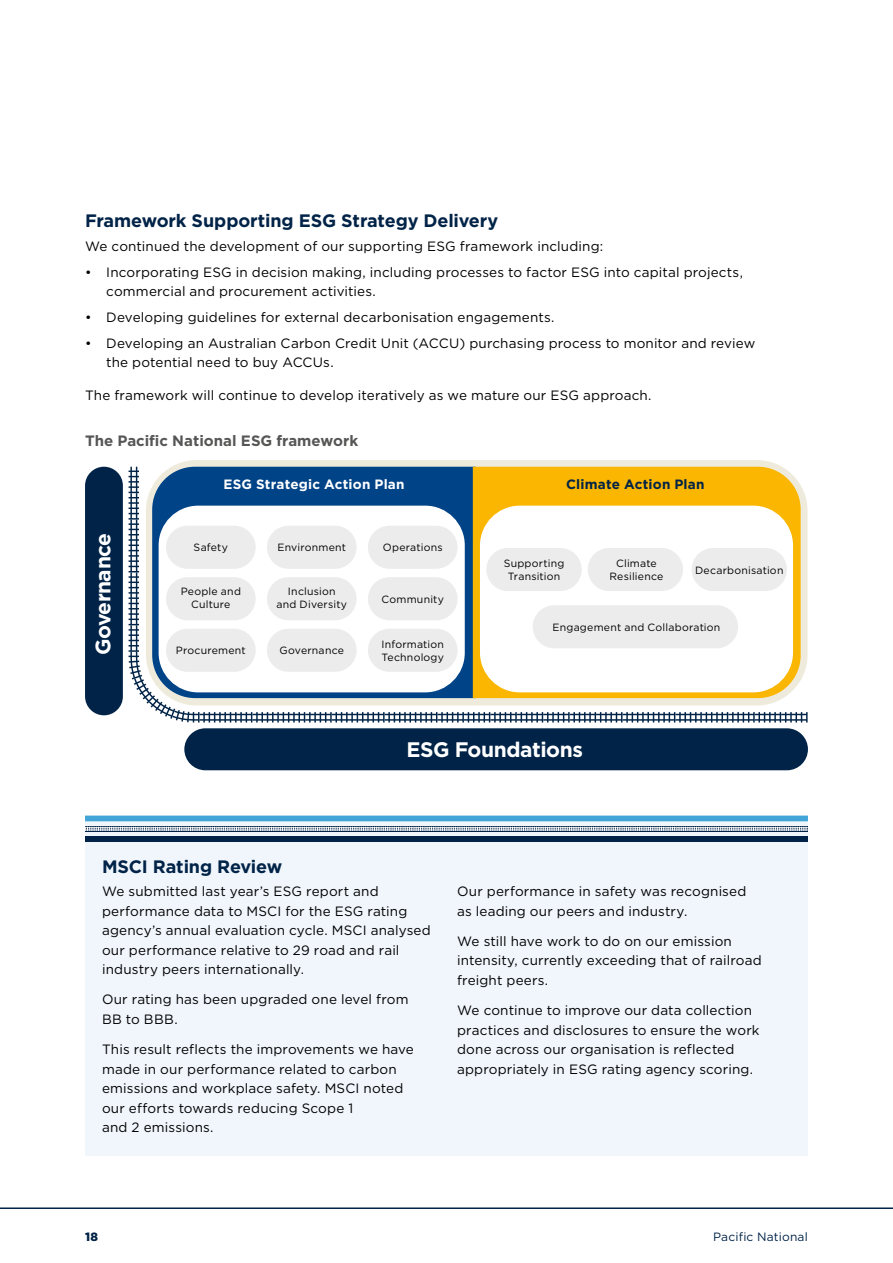
<style>
.page{position:relative;width:893px;height:1263px;background:#fff}
.page>*{position:absolute;margin:0;border:0;box-sizing:border-box;transform-origin:0 0}
.t1{font:700 21px "Gotham";letter-spacing:-.02em;color:#fff}
.t2{font:700 18px "Gotham";letter-spacing:-.01em;color:#002347}
.t3{font:700 15px "Gotham";color:#565655}
.t4{font:13.5px/19.5px "Gotham";letter-spacing:.01em;color:#000}
.t5{font:700 13.5px "Gotham";letter-spacing:.015em;color:#fff}
.t6{font:700 13.5px "Gotham";letter-spacing:.015em;color:#002347}
.t7{font:12px "Gotham";letter-spacing:.01em;color:#002347}
.t8{font:900 12px "Gotham";color:#002347}
.t9{font:10.5px/12.5px "Gotham";letter-spacing:.02em;color:#000;text-align:center}
</style>
<div class="page">
<div style="left:85px;top:816px;width:723px;height:340px;background:#f0f6fc"></div>
<svg style="left:85px;top:826px;width:723px;height:6px"></svg>
<div style="left:85px;top:836px;width:723px;height:6px;background:#002347"></div>
<div style="left:85px;top:816px;width:723px;height:5px;background:#42a5d7"></div>
<svg style="left:85px;top:827px;width:723px;height:4px"></svg>
<svg style="left:146px;top:460px;width:662px;height:245px;background:#eae6d6"></svg>
<div style="left:85px;top:467px;width:38px;height:248px;background:#002347;border-radius:19px"></div>
<svg style="left:128px;top:467px;width:680px;height:256px"></svg>
<div style="left:184px;top:728px;width:624px;height:42px;background:#002347;border-radius:21px"></div>
<div style="left:166px;top:526px;width:90px;height:43px;background:#ececec;border-radius:22px"></div>
<div style="left:267px;top:526px;width:90px;height:43px;background:#ececec;border-radius:22px"></div>
<div style="left:368px;top:526px;width:90px;height:43px;background:#ececec;border-radius:22px"></div>
<div style="left:166px;top:577px;width:90px;height:43px;background:#ececec;border-radius:22px"></div>
<div style="left:267px;top:577px;width:90px;height:43px;background:#ececec;border-radius:22px"></div>
<div style="left:368px;top:577px;width:90px;height:43px;background:#ececec;border-radius:22px"></div>
<div style="left:166px;top:629px;width:90px;height:43px;background:#ececec;border-radius:22px"></div>
<div style="left:267px;top:629px;width:90px;height:43px;background:#ececec;border-radius:22px"></div>
<div style="left:368px;top:629px;width:90px;height:43px;background:#ececec;border-radius:22px"></div>
<div style="left:486px;top:548px;width:96px;height:43px;background:#ececec;border-radius:22px"></div>
<div style="left:588px;top:548px;width:95px;height:43px;background:#ececec;border-radius:22px"></div>
<div style="left:692px;top:548px;width:95px;height:43px;background:#ececec;border-radius:22px"></div>
<div style="left:533px;top:605px;width:205px;height:43px;background:#ececec;border-radius:22px"></div>
<hr style="left:0;top:1207px;width:893px;height:2px;background:#002347">
<h2 class="t2" style="left:85px;top:209px;width:415px">Framework Supporting ESG Strategy Delivery</h2>
<p class="t4" style="left:85px;top:236px;width:520px">We continued the development of our supporting ESG framework including:</p>
<p class="t4" style="left:106px;top:262px;width:638px;text-indent:-21px">• Incorporating ESG in decision making, including processes to factor ESG into capital projects, commercial and procurement activities.</p>
<p class="t4" style="left:85px;top:307px;width:471px">• Developing guidelines for external decarbonisation engagements.</p>
<p class="t4" style="left:106px;top:333px;width:650px;text-indent:-21px">• Developing an Australian Carbon Credit Unit (ACCU) purchasing process to monitor and review the potential need to buy ACCUs.</p>
<p class="t4" style="left:85px;top:385px;width:568px">The framework will continue to develop iteratively as we mature our ESG approach.</p>
<p class="t3" style="left:85px;top:431px;width:275px">The Pacific National ESG framework</p>
<h1 class="t1" style="left:89px;top:655px;width:124px;rotate:-90deg">Governance</h1>
<p class="t5" style="left:223px;top:476px;width:183px">ESG Strategic Action Plan</p>
<p class="t6" style="left:566px;top:476px;width:140px">Climate Action Plan</p>
<p class="t9" style="left:194px;top:541px;width:36px">Safety</p>
<p class="t9" style="left:278px;top:541px;width:70px">Environment</p>
<p class="t9" style="left:383px;top:541px;width:61px">Operations</p>
<p class="t9" style="left:181px;top:585px;width:62px">People and<br>Culture</p>
<p class="t9" style="left:276px;top:585px;width:72px">Inclusion<br>and Diversity</p>
<p class="t9" style="left:381px;top:592px;width:64px">Community</p>
<p class="t9" style="left:176px;top:644px;width:71px">Procurement</p>
<p class="t9" style="left:280px;top:644px;width:66px">Governance</p>
<p class="t9" style="left:381px;top:638px;width:64px;text-align:left">Information<br>Technology</p>
<p class="t9" style="left:504px;top:557px;width:62px">Supporting<br>Transition</p>
<p class="t9" style="left:610px;top:557px;width:55px">Climate<br>Resilience</p>
<p class="t9" style="left:695px;top:563px;width:90px">Decarbonisation</p>
<p class="t9" style="left:553px;top:620px;width:169px">Engagement and Collaboration</p>
<h1 class="t1" style="left:406px;top:736px;width:178px">ESG Foundations</h1>
<h2 class="t2" style="left:102px;top:854px;width:182px">MSCI Rating Review</h2>
<p class="t4" style="left:102px;top:881px;width:330px">We submitted last year’s ESG report and performance data to MSCI for the ESG rating agency’s annual evaluation cycle. MSCI analysed our performance relative to 29 road and rail industry peers internationally.</p>
<p class="t4" style="left:102px;top:990px;width:308px">Our rating has been upgraded one level from<br>BB to BBB.</p>
<p class="t4" style="left:102px;top:1039px;width:313px">This result reflects the improvements we have made in our performance related to carbon emissions and workplace safety. MSCI noted our efforts towards reducing Scope 1<br>and 2 emissions.</p>
<p class="t4" style="left:457px;top:881px;width:291px">Our performance in safety was recognised as leading our peers and industry.</p>
<p class="t4" style="left:457px;top:931px;width:306px">We still have work to do on our emission intensity, currently exceeding that of railroad freight peers.</p>
<p class="t4" style="left:457px;top:1000px;width:304px">We continue to improve our data collection practices and disclosures to ensure the work done across our organisation is reflected appropriately in ESG rating agency scoring.</p>
<p class="t8" style="left:85px;top:1228px;width:14px">18</p>
<p class="t7" style="left:713px;top:1229px;width:96px">Pacific National</p>
</div>
